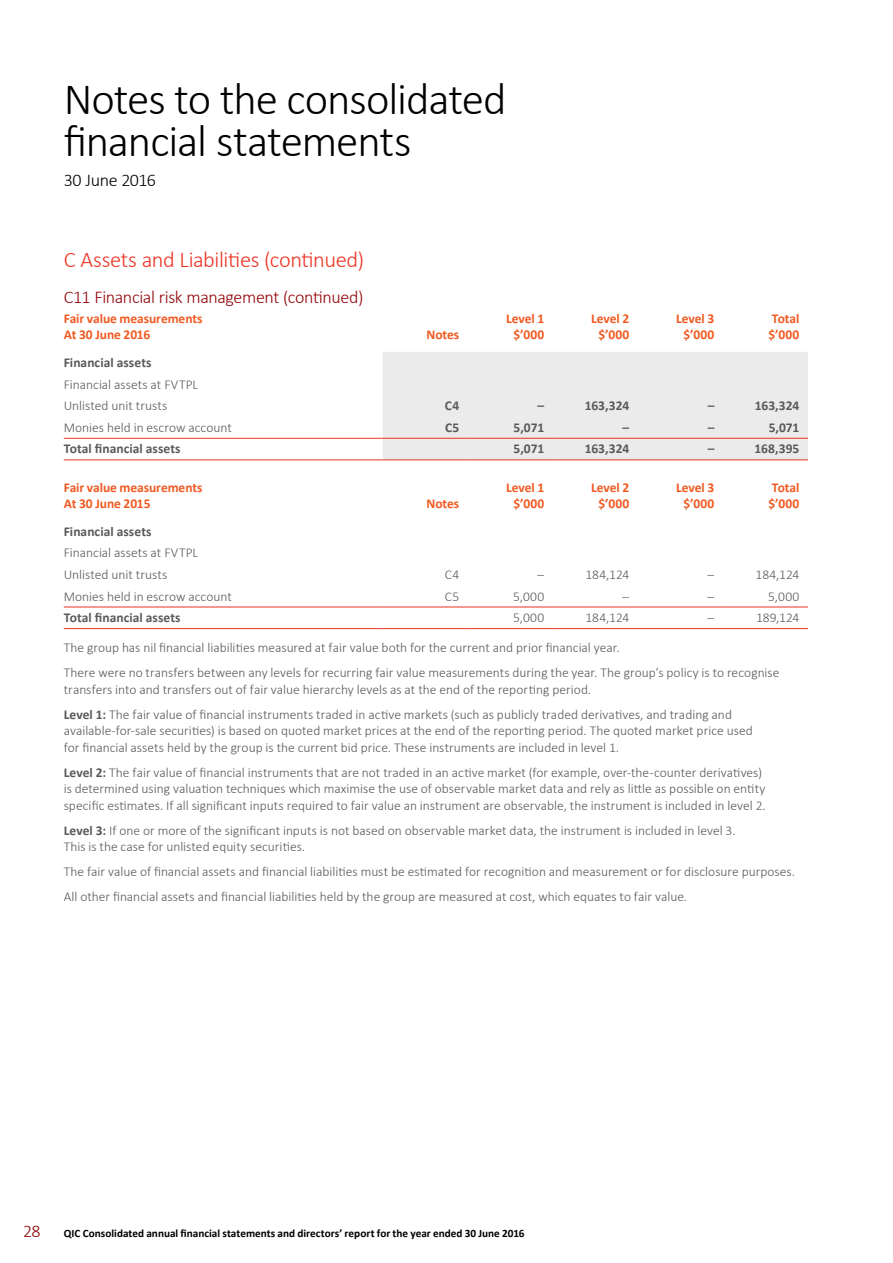
<style>
.page{position:relative;width:893px;height:1263px;background:#fff}
.page>*{position:absolute;margin:0;border:0;box-sizing:border-box;transform-origin:0 0}
.t1{font:300 45px/42px "Calibri";letter-spacing:-.025em;color:#000}
.t2{font:300 22.5px "Calibri";letter-spacing:-.015em;color:#ee3524}
.t3{font:300 18px "Calibri";letter-spacing:-.02em;color:#910508}
.t4{font:300 18px "Calibri";letter-spacing:-.02em;color:#000}
.t5{font:300 13.5px/16.5px "Calibri";color:#58595b}
.t6{font:700 13.5px/16.2px "Calibri";letter-spacing:-.005em;color:#f15a22;text-align:center}
.t7{font:700 13.5px "Calibri";letter-spacing:.005em;color:#58595b}
.t8{font:700 11.25px "Calibri";color:#000}
.s1{font-weight:700}
</style>
<div class="page">
<div style="left:383px;top:352px;width:425px;height:108px;background:#ebebec"></div>
<hr style="left:64px;top:438px;width:319px;height:1px;background:#ee3524">
<hr style="left:383px;top:438px;width:85px;height:1px;background:#ee3524">
<hr style="left:468px;top:438px;width:85px;height:1px;background:#ee3524">
<hr style="left:553px;top:438px;width:85px;height:1px;background:#ee3524">
<hr style="left:638px;top:438px;width:85px;height:1px;background:#ee3524">
<hr style="left:723px;top:438px;width:85px;height:1px;background:#ee3524">
<hr style="left:64px;top:607px;width:319px;height:1px;background:#ee3524">
<hr style="left:383px;top:607px;width:85px;height:1px;background:#ee3524">
<hr style="left:468px;top:607px;width:85px;height:1px;background:#ee3524">
<hr style="left:553px;top:607px;width:85px;height:1px;background:#ee3524">
<hr style="left:638px;top:607px;width:85px;height:1px;background:#ee3524">
<hr style="left:723px;top:607px;width:85px;height:1px;background:#ee3524">
<hr style="left:64px;top:460px;width:319px;height:1px;background:#ee3524">
<hr style="left:383px;top:460px;width:85px;height:1px;background:#ee3524">
<hr style="left:468px;top:460px;width:85px;height:1px;background:#ee3524">
<hr style="left:553px;top:460px;width:85px;height:1px;background:#ee3524">
<hr style="left:638px;top:460px;width:85px;height:1px;background:#ee3524">
<hr style="left:723px;top:460px;width:85px;height:1px;background:#ee3524">
<hr style="left:64px;top:628px;width:319px;height:1px;background:#ee3524">
<hr style="left:383px;top:628px;width:85px;height:1px;background:#ee3524">
<hr style="left:468px;top:628px;width:85px;height:1px;background:#ee3524">
<hr style="left:553px;top:628px;width:85px;height:1px;background:#ee3524">
<hr style="left:638px;top:628px;width:85px;height:1px;background:#ee3524">
<hr style="left:723px;top:628px;width:85px;height:1px;background:#ee3524">
<h1 class="t1" style="left:64px;top:76px;width:444px">Notes to the consolidated financial statements</h1>
<h3 class="t4" style="left:64px;top:169px;width:94px">30 June 2016</h3>
<h2 class="t2" style="left:64px;top:245px;width:302px">C Assets and Liabilities (continued)</h2>
<h3 class="t3" style="left:64px;top:285px;width:301px">C11 Financial risk management (continued)</h3>
<p class="t6" style="left:64px;top:310px;width:140px;text-align:left">Fair value measurements<br>At 30 June 2016</p>
<p class="t7" style="left:64px;top:354px;width:89px">Financial assets</p>
<p class="t5" style="left:64px;top:373px;width:136px;line-height:21.6px">Financial assets at FVTPL<br>Unlisted unit trusts</p>
<p class="t6" style="left:426px;top:326px;width:34px">Notes</p>
<p class="t6" style="left:506px;top:310px;width:40px">Level 1 $’000</p>
<p class="t6" style="left:591px;top:310px;width:40px">Level 2 $’000</p>
<p class="t6" style="left:676px;top:310px;width:40px">Level 3 $’000</p>
<p class="t6" style="left:768px;top:310px;width:32px;text-align:left">Total $’000</p>
<p class="t7" style="left:445px;top:397px;width:16px">C4</p>
<p class="t7" style="left:538px;top:397px;width:8px">–</p>
<p class="t7" style="left:585px;top:397px;width:46px">163,324</p>
<p class="t7" style="left:708px;top:397px;width:8px">–</p>
<p class="t7" style="left:755px;top:397px;width:46px">163,324</p>
<p class="t5" style="left:64px;top:418px;width:170px">Monies held in escrow account</p>
<p class="t7" style="left:445px;top:419px;width:16px">C5</p>
<p class="t7" style="left:514px;top:419px;width:32px">5,071</p>
<p class="t7" style="left:623px;top:419px;width:8px">–</p>
<p class="t7" style="left:708px;top:419px;width:8px">–</p>
<p class="t7" style="left:769px;top:419px;width:32px">5,071</p>
<p class="t7" style="left:64px;top:440px;width:118px">Total financial assets</p>
<p class="t7" style="left:514px;top:440px;width:32px">5,071</p>
<p class="t7" style="left:585px;top:440px;width:46px">163,324</p>
<p class="t7" style="left:708px;top:440px;width:8px">–</p>
<p class="t7" style="left:754px;top:440px;width:47px">168,395</p>
<p class="t6" style="left:64px;top:479px;width:140px;text-align:left">Fair value measurements<br>At 30 June 2015</p>
<p class="t6" style="left:506px;top:479px;width:40px">Level 1 $’000</p>
<p class="t6" style="left:591px;top:479px;width:40px">Level 2 $’000</p>
<p class="t6" style="left:676px;top:479px;width:40px">Level 3 $’000</p>
<p class="t6" style="left:768px;top:479px;width:32px;text-align:left">Total $’000</p>
<p class="t6" style="left:426px;top:495px;width:34px">Notes</p>
<p class="t7" style="left:64px;top:523px;width:89px">Financial assets</p>
<p class="t5" style="left:64px;top:541px;width:136px;line-height:21.6px">Financial assets at FVTPL<br>Unlisted unit trusts</p>
<p class="t5" style="left:445px;top:566px;width:16px">C4</p>
<p class="t5" style="left:538px;top:566px;width:8px">–</p>
<p class="t5" style="left:585px;top:566px;width:45px">184,124</p>
<p class="t5" style="left:708px;top:566px;width:8px">–</p>
<p class="t5" style="left:756px;top:566px;width:45px">184,124</p>
<p class="t5" style="left:64px;top:587px;width:170px">Monies held in escrow account</p>
<p class="t5" style="left:445px;top:587px;width:16px">C5</p>
<p class="t5" style="left:513px;top:587px;width:33px">5,000</p>
<p class="t5" style="left:623px;top:587px;width:8px">–</p>
<p class="t5" style="left:708px;top:587px;width:8px">–</p>
<p class="t5" style="left:768px;top:587px;width:33px">5,000</p>
<p class="t7" style="left:64px;top:609px;width:118px">Total financial assets</p>
<p class="t5" style="left:513px;top:609px;width:33px">5,000</p>
<p class="t5" style="left:585px;top:609px;width:45px">184,124</p>
<p class="t5" style="left:708px;top:609px;width:8px">–</p>
<p class="t5" style="left:756px;top:609px;width:45px">189,124</p>
<p class="t5" style="left:64px;top:634px;width:717px;line-height:25px">The group has nil financial liabilities measured at fair value both for the current and prior financial year.<br>There were no transfers between any levels for recurring fair value measurements during the year. The group’s policy is to recognise</p>
<p class="t5" style="left:64px;top:676px;width:670px;line-height:25px">transfers into and transfers out of fair value hierarchy levels as at the end of the reporting period.<br><span class="s1">Level 1:</span> The fair value of financial instruments traded in active markets (such as publicly traded derivatives, and trading and</p>
<p class="t5" style="left:64px;top:722px;width:691px">available-for-sale securities) is based on quoted market prices at the end of the reporting period. The quoted market price used for financial assets held by the group is the current bid price. These instruments are included in level 1.</p>
<p class="t5" style="left:64px;top:763px;width:703px"><span class="s1">Level 2:</span> The fair value of financial instruments that are not traded in an active market (for example, over-the-counter derivatives) is determined using valuation techniques which maximise the use of observable market data and rely as little as possible on entity specific estimates. If all significant inputs required to fair value an instrument are observable, the instrument is included in level 2.</p>
<p class="t5" style="left:64px;top:821px;width:673px"><span class="s1">Level 3:</span> If one or more of the significant inputs is not based on observable market data, the instrument is included in level 3.<br>This is the case for unlisted equity securities.</p>
<p class="t5" style="left:64px;top:858px;width:733px;line-height:25px">The fair value of financial assets and financial liabilities must be estimated for recognition and measurement or for disclosure purposes.<br>All other financial assets and financial liabilities held by the group are measured at cost, which equates to fair value.</p>
<h3 class="t3" style="left:23px;top:1220px;width:19px">28</h3>
<p class="t8" style="left:64px;top:1226px;width:462px">QIC Consolidated annual financial statements and directors’ report for the year ended 30 June 2016</p>
</div>
